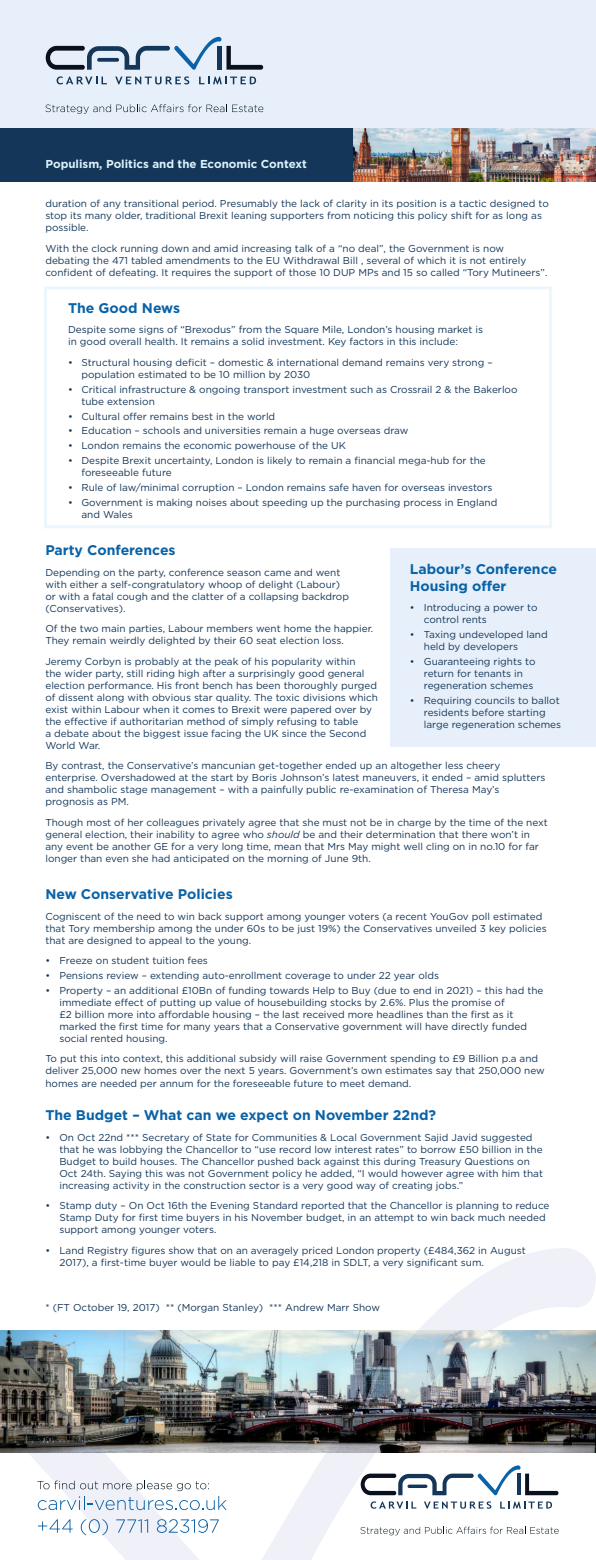
<style>
.page{position:relative;width:596px;height:1560px;background:#fff}
.page>*{position:absolute;margin:0;border:0;box-sizing:border-box;transform-origin:0 0}
.t1{font:700 14px/16.8px "Gotham";color:#0a62a7}
.t2{font:700 11.5px "Gotham";color:#def1fd}
.t3{font:10px/12px "Gotham";color:#133659}
.s1{font-style:italic}
</style>
<div class="page">
<div style="left:44px;top:286px;width:507px;height:242px;border:3px solid #ebf7fd"></div>
<div style="left:0;top:0;width:595px;height:171px;background:#e7f0fa"></div>
<svg style="left:45px;top:104px;width:218px;height:10px"></svg>
<svg style="left:57px;top:76px;width:50px;height:8px"></svg>
<svg style="left:115px;top:76px;width:74px;height:8px"></svg>
<svg style="left:199px;top:76px;width:57px;height:8px"></svg>
<svg style="left:46px;top:37px;width:217px;height:33px"></svg>
<svg style="left:97px;top:58px;width:22px;height:4px"></svg>
<div style="left:0;top:128px;width:595px;height:53px;background:#133659"></div>
<img style="left:353px;top:128px;width:242px;height:53px">
<div style="left:390px;top:548px;width:205px;height:198px;background:#e7f0fa"></div>
<img style="left:0;top:1248px;width:595px;height:311px">
<svg style="left:38px;top:1518px;width:35px;height:14px"></svg>
<svg style="left:81px;top:1518px;width:27px;height:16px"></svg>
<svg style="left:116px;top:1518px;width:32px;height:14px"></svg>
<svg style="left:157px;top:1518px;width:62px;height:14px"></svg>
<svg style="left:37px;top:1480px;width:189px;height:29px"></svg>
<svg style="left:360px;top:1526px;width:198px;height:8px"></svg>
<svg style="left:370px;top:1501px;width:46px;height:7px"></svg>
<svg style="left:423px;top:1501px;width:68px;height:7px"></svg>
<svg style="left:500px;top:1501px;width:51px;height:7px"></svg>
<svg style="left:360px;top:1465px;width:198px;height:29px"></svg>
<hr style="left:407px;top:1484px;width:20px;height:3px;background:#133659;border-radius:2px">
<p class="t2" style="left:45px;top:156px;width:263px">Populism, Politics and the Economic Context</p>
<p class="t3" style="left:45px;top:197px;width:504px">duration of any transitional period. Presumably the lack of clarity in its position is a tactic designed to stop its many older, traditional Brexit leaning supporters from noticing this policy shift for as long as possible.</p>
<p class="t3" style="left:45px;top:242px;width:503px">With the clock running down and amid increasing talk of a “no deal”, the Government is now debating the 471 tabled amendments to the EU Withdrawal Bill , several of which it is not entirely confident of defeating. It requires the support of those 10 DUP MPs and 15 so called “Tory Mutineers”.</p>
<h1 class="t1" style="left:68px;top:299px;width:113px">The Good News</h1>
<p class="t3" style="left:68px;top:323px;width:416px">Despite some signs of “Brexodus” from the Square Mile, London’s housing market is in good overall health. It remains a solid investment. Key factors in this include:</p>
<p class="t3" style="left:81px;top:356px;width:412px;text-indent:-13px">• Structural housing deficit – domestic &amp; international demand remains very strong – population estimated to be 10 million by 2030</p>
<p class="t3" style="left:81px;top:383px;width:437px;text-indent:-13px">• Critical infrastructure &amp; ongoing transport investment such as Crossrail 2 &amp; the Bakerloo tube extension</p>
<p class="t3" style="left:68px;top:410px;width:208px">• Cultural offer remains best in the world</p>
<p class="t3" style="left:68px;top:424px;width:341px">• Education – schools and universities remain a huge overseas draw</p>
<p class="t3" style="left:68px;top:439px;width:279px">• London remains the economic powerhouse of the UK</p>
<p class="t3" style="left:81px;top:454px;width:405px;text-indent:-13px">• Despite Brexit uncertainty, London is likely to remain a financial mega-hub for the foreseeable future</p>
<p class="t3" style="left:68px;top:481px;width:425px">• Rule of law/minimal corruption – London remains safe haven for overseas investors</p>
<p class="t3" style="left:81px;top:496px;width:417px;text-indent:-13px">• Government is making noises about speeding up the purchasing process in England and Wales</p>
<h1 class="t1" style="left:45px;top:541px;width:132px">Party Conferences</h1>
<p class="t3" style="left:45px;top:566px;width:305px">Depending on the party, conference season came and went with either a self-congratulatory whoop of delight (Labour) or with a fatal cough and the clatter of a collapsing backdrop (Conservatives).</p>
<p class="t3" style="left:45px;top:622px;width:329px">Of the two main parties, Labour members went home the happier.<br>They remain weirdly delighted by their 60 seat election loss.</p>
<p class="t3" style="left:45px;top:655px;width:334px">Jeremy Corbyn is probably at the peak of his popularity within<br>the wider party, still riding high after a surprisingly good general election performance. His front bench has been thoroughly purged of dissent along with obvious star quality. The toxic divisions which exist within Labour when it comes to Brexit were papered over by the effective if authoritarian method of simply refusing to table<br>a debate about the biggest issue facing the UK since the Second World War.</p>
<p class="t3" style="left:45px;top:759px;width:501px">By contrast, the Conservative’s mancunian get-together ended up an altogether less cheery enterprise. Overshadowed at the start by Boris Johnson’s latest maneuvers, it ended – amid splutters and shambolic stage management – with a painfully public re-examination of Theresa May’s prognosis as PM.</p>
<p class="t3" style="left:45px;top:816px;width:503px">Though most of her colleagues privately agree that she must not be in charge by the time of the next general election, their inability to agree who <span class="s1">should</span> be and their determination that there won’t in any event be another GE for a very long time, mean that Mrs May might well cling on in no.10 for far longer than even she had anticipated on the morning of June 9th.</p>
<h1 class="t1" style="left:45px;top:885px;width:189px">New Conservative Policies</h1>
<p class="t3" style="left:45px;top:909px;width:502px">Cogniscent of the need to win back support among younger voters (a recent YouGov poll estimated that Tory membership among the under 60s to be just 19%) the Conservatives unveiled 3 key policies that are designed to appeal to the young.</p>
<p class="t3" style="left:45px;top:954px;width:164px">• Freeze on student tuition fees</p>
<p class="t3" style="left:45px;top:969px;width:395px">• Pensions review – extending auto-enrollment coverage to under 22 year olds</p>
<p class="t3" style="left:59px;top:984px;width:485px;text-indent:-14px">• Property – an additional £10Bn of funding towards Help to Buy (due to end in 2021) – this had the immediate effect of putting up value of housebuilding stocks by 2.6%. Plus the promise of<br>£2 billion more into affordable housing – the last received more headlines than the first as it marked the first time for many years that a Conservative government will have directly funded social rented housing.</p>
<p class="t3" style="left:45px;top:1052px;width:500px">To put this into context, this additional subsidy will raise Government spending to £9 Billion p.a and deliver 25,000 new homes over the next 5 years. Government’s own estimates say that 250,000 new homes are needed per annum for the foreseeable future to meet demand.</p>
<h1 class="t1" style="left:45px;top:1106px;width:392px">The Budget – What can we expect on November 22nd?</h1>
<p class="t3" style="left:59px;top:1130px;width:485px;text-indent:-14px">• On Oct 22nd *** Secretary of State for Communities &amp; Local Government Sajid Javid suggested that he was lobbying the Chancellor to “use record low interest rates” to borrow £50 billion in the Budget to build houses. The Chancellor pushed back against this during Treasury Questions on Oct 24th. Saying this was not Government policy he added, “I would however agree with him that increasing activity in the construction sector is a very good way of creating jobs.”</p>
<p class="t3" style="left:59px;top:1199px;width:491px;text-indent:-14px">• Stamp duty – On Oct 16th the Evening Standard reported that the Chancellor is planning to reduce<br>Stamp Duty for first time buyers in his November budget, in an attempt to win back much needed support among younger voters.</p>
<p class="t3" style="left:59px;top:1243px;width:467px;text-indent:-14px">• Land Registry figures show that on an averagely priced London property (£484,362 in August<br>2017), a first-time buyer would be liable to pay £14,218 in SDLT, a very significant sum.</p>
<h1 class="t1" style="left:409px;top:560px;width:149px">Labour’s Conference<br>Housing offer</h1>
<p class="t3" style="left:423px;top:601px;width:115px;text-indent:-14px">• Introducing a power to control rents</p>
<p class="t3" style="left:423px;top:628px;width:125px;text-indent:-14px">• Taxing undeveloped land held by developers</p>
<p class="t3" style="left:423px;top:655px;width:113px;text-indent:-14px">• Guaranteeing rights to return for tenants in regeneration schemes</p>
<p class="t3" style="left:423px;top:694px;width:139px;text-indent:-14px">• Requiring councils to ballot residents before starting large regeneration schemes</p>
<p class="t3" style="left:45px;top:1301px;width:336px">* (FT October 19, 2017) ** (Morgan Stanley) *** Andrew Marr Show</p>
</div>
